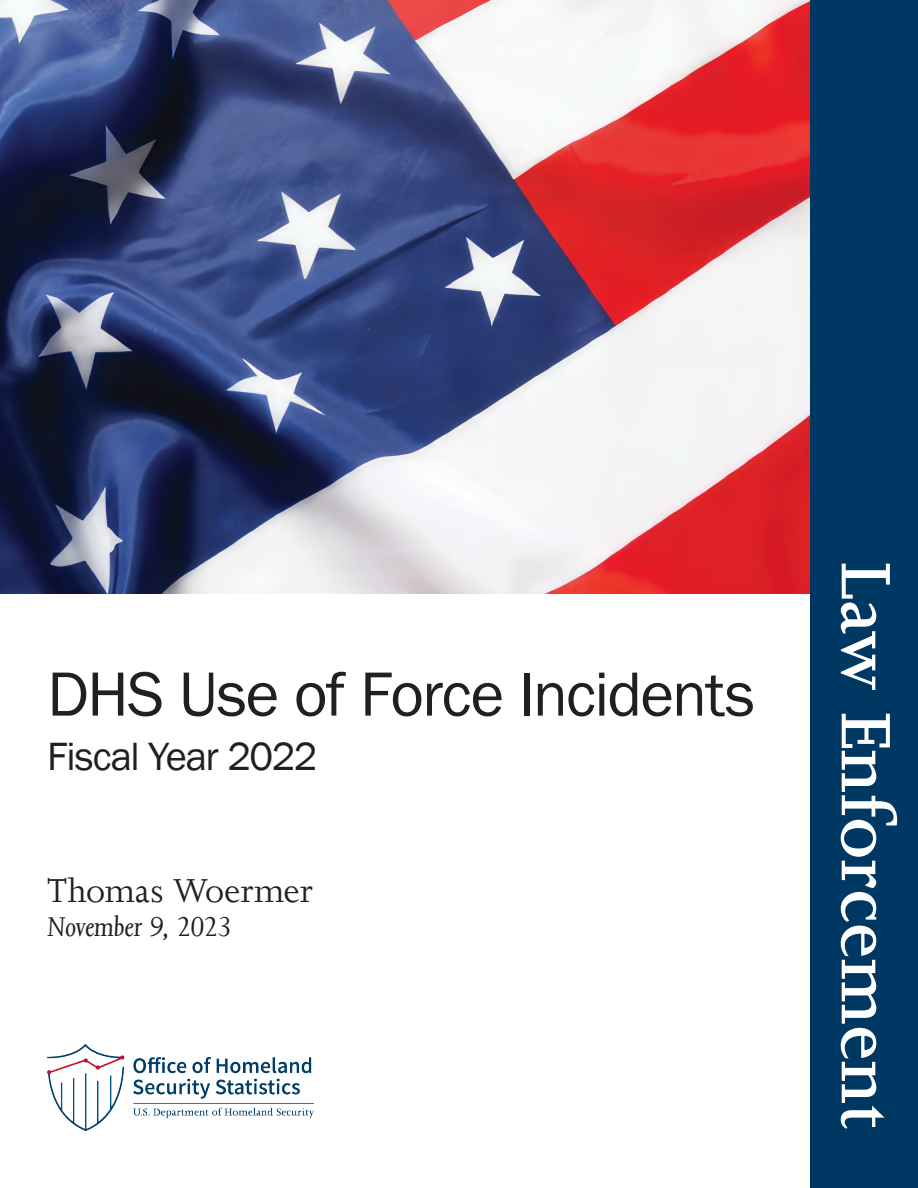
<style>
.page{position:relative;width:918px;height:1188px;background:#fff}
.page>*{position:absolute;margin:0;border:0;box-sizing:border-box;transform-origin:0 0}
.t1{font:600 80.4px "Joanna";color:#fff}
.t2{font:64.5px "Franklin Gothic";letter-spacing:-.025em;color:#231f20}
.t3{font:40.5px "Franklin Gothic";letter-spacing:-.04em;color:#231f20}
.t4{font:37.5px "Joanna";letter-spacing:.005em;color:#231f20}
.t5{font:italic 31.5px "Joanna";letter-spacing:-.02em;color:#231f20}
</style>
<div class="page">
<img style="left:0;top:0;width:810px;height:594px">
<div style="left:810px;top:0;width:108px;height:1188px;background:#003864"></div>
<img style="left:47px;top:1044px;width:267px;height:86px">
<h1 class="t2" style="left:47px;top:654px;width:709px">DHS Use of Force Incidents</h1>
<h1 class="t3" style="left:47px;top:731px;width:272px">Fiscal Year 2022</h1>
<p class="t4" style="left:47px;top:867px;width:267px">Thomas Woermer</p>
<p class="t5" style="left:47px;top:907px;width:187px">November 9, 2023</p>
<h1 class="t1" style="left:909px;top:562px;width:569px;rotate:90deg">Law Enforcement</h1>
</div>
